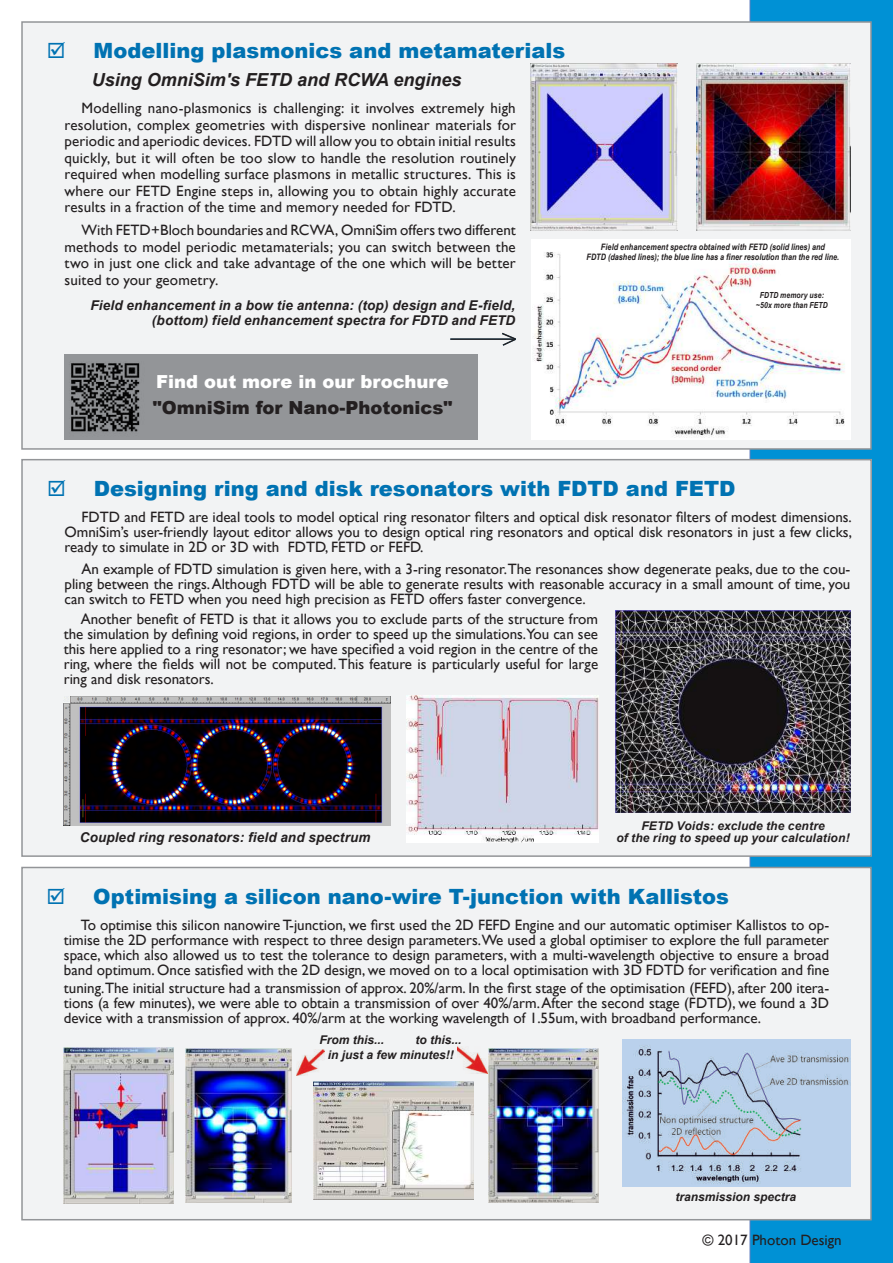
<style>
.page{position:relative;width:893px;height:1263px;background:#fff}
.page>*{position:absolute;margin:0;border:0;box-sizing:border-box;transform-origin:0 0}
.t1{font:900 21px "Arial";color:#0072b2}
.t2{font:italic 700 18px "Arial";color:#231f20}
.t3{font:900 18px "Arial";color:#231f20}
.t4{font:900 18px "Arial";color:#fff}
.t5{font:15px/15px "Gill Sans";color:#231f20;text-align:justify}
.t6{font:italic 700 13.5px/15px "Arial";letter-spacing:.01em;color:#231f20;text-align:right}
.t7{font:italic 700 12px/14.5px "Arial";letter-spacing:.005em;color:#231f20}
.t8{font:italic 700 8.85px/9.9px "Arial Narrow";color:#231f20;text-align:center}
.t9{font:italic 700 8.4px/9.9px "Arial Narrow";letter-spacing:.015em;color:#231f20;text-align:center}
</style>
<div class="page">
<div style="left:750px;top:0;width:143px;height:1263px;background:#0091d5"></div>
<div style="left:22px;top:867px;width:849px;height:353px;background:#f2f3f4"></div>
<div style="left:21px;top:867px;width:851px;height:353px;border:2px solid #939598"></div>
<div style="left:22px;top:460px;width:849px;height:396px;background:#f2f3f4"></div>
<div style="left:21px;top:459px;width:851px;height:398px;border:2px solid #939598"></div>
<div style="left:22px;top:22px;width:849px;height:427px;background:#f2f3f4"></div>
<div style="left:21px;top:21px;width:851px;height:429px;border:2px solid #939598"></div>
<div style="left:64px;top:354px;width:414px;height:85px;background:#939598"></div>
<img style="left:71px;top:363px;width:69px;height:69px">
<div style="left:531px;top:239px;width:319px;height:201px;background:#fff"></div>
<img style="left:533px;top:252px;width:312px;height:186px">
<img style="left:530px;top:64px;width:148px;height:167px">
<img style="left:697px;top:64px;width:153px;height:166px">
<img style="left:622px;top:1040px;width:228px;height:147px">
<img style="left:457px;top:1047px;width:31px;height:26px">
<img style="left:296px;top:1049px;width:29px;height:26px">
<img style="left:63px;top:1048px;width:110px;height:155px">
<img style="left:185px;top:1049px;width:107px;height:154px">
<img style="left:489px;top:1048px;width:110px;height:155px">
<img style="left:314px;top:1081px;width:159px;height:118px">
<img style="left:64px;top:696px;width:326px;height:129px">
<img style="left:407px;top:696px;width:191px;height:146px">
<hr style="left:450px;top:338px;width:65px;height:2px;background:#231f20">
<svg style="left:500px;top:332px;width:16px;height:14px"></svg>
<img style="left:616px;top:610px;width:234px;height:202px">
<h1 class="t1" style="left:47px;top:36px;width:520px">☑ Modelling plasmonics and metamaterials</h1>
<p class="t2" style="left:92px;top:68px;width:371px">Using OmniSim's FETD and RCWA engines</p>
<p class="t5" style="left:65px;top:100px;width:453px;line-height:16.5px;text-indent:17px">Modelling nano-plasmonics is challenging: it involves extremely high resolution, complex geometries with dispersive nonlinear materials for periodic and aperiodic devices. FDTD will allow you to obtain initial results quickly, but it will often be too slow to handle the resolution routinely required when modelling surface plasmons in metallic structures. This is where our FETD Engine steps in, allowing you to obtain highly accurate results in a fraction of the time and memory needed for FDTD.</p>
<p class="t5" style="left:65px;top:222px;width:453px;line-height:16.5px;text-indent:17px">With FETD+Bloch boundaries and RCWA, OmniSim offers two different methods to model periodic metamaterials; you can switch between the two in just one click and take advantage of the one which will be better suited to your geometry.</p>
<p class="t6" style="left:91px;top:298px;width:426px">Field enhancement in a bow tie antenna: (top) design and E-field, (bottom) field enhancement spectra for FDTD and FETD</p>
<p class="t4" style="left:156px;top:369px;width:294px">Find out more in our brochure</p>
<p class="t3" style="left:153px;top:394px;width:301px">"OmniSim for Nano-Photonics"</p>
<p class="t8" style="left:587px;top:242px;width:254px">Field enhancement spectra obtained with FETD (solid lines) and<br>FDTD (dashed lines); the blue line has a finer resolution than the red line.</p>
<p class="t9" style="left:756px;top:290px;width:73px">FDTD memory use: ~50x more than FETD</p>
<h1 class="t1" style="left:47px;top:473px;width:690px">☑ Designing ring and disk resonators with FDTD and FETD</h1>
<p class="t5" style="left:65px;top:510px;width:789px;text-indent:17px">FDTD and FETD are ideal tools to model optical ring resonator filters and optical disk resonator filters of modest dimensions.<br>OmniSim’s user-friendly layout editor allows you to design optical ring resonators and optical disk resonators in just a few clicks, ready to simulate in 2D or 3D with FDTD, FETD or FEFD.</p>
<p class="t5" style="left:65px;top:561px;width:787px;text-indent:17px">An example of FDTD simulation is given here, with a 3-ring resonator.The resonances show degenerate peaks, due to the cou&shy;pling between the rings. Although FDTD will be able to generate results with reasonable accuracy in a small amount of time, you can switch to FETD when you need high precision as FETD offers faster convergence.</p>
<p class="t5" style="left:64px;top:611px;width:536px;text-indent:17px">Another benefit of FETD is that it allows you to exclude parts of the structure from the simulation by defining void regions, in order to speed up the simulations.You can see this here applied to a ring resonator; we have specified a void region in the centre of the ring, where the fields will not be computed. This feature is particularly useful for large ring and disk resonators.</p>
<p class="t6" style="left:80px;top:830px;width:292px">Coupled ring resonators: field and spectrum</p>
<p class="t7" style="left:616px;top:820px;width:235px;line-height:12px;text-align:center">FETD Voids: exclude the centre<br>of the ring to speed up your calculation!</p>
<h1 class="t1" style="left:47px;top:881px;width:684px">☑ Optimising a silicon nano-wire T-junction with Kallistos</h1>
<p class="t5" style="left:64px;top:917px;width:767px;text-indent:17px">To optimise this silicon nanowire T-junction, we first used the 2D FEFD Engine and our automatic optimiser Kallistos to op&shy;timise the 2D performance with respect to three design parameters.We used a global optimiser to explore the full parameter space, which also allowed us to test the tolerance to design parameters, with a multi-wavelength objective to ensure a broad band optimum. Once satisfied with the 2D design, we moved on to a local optimisation with 3D FDTD for verification and fine</p>
<p class="t5" style="left:64px;top:980px;width:767px">tuning.The initial structure had a transmission of approx. 20%/arm. In the first stage of the optimisation (FEFD), after 200 itera&shy;tions (a few minutes), we were able to obtain a transmission of over 40%/arm. After the second stage (FDTD), we found a 3D device with a transmission of approx. 40%/arm at the working wavelength of 1.55um, with broadband performance.</p>
<p class="t7" style="left:320px;top:1033px;width:66px">From this...</p>
<p class="t7" style="left:328px;top:1033px;width:135px;text-indent:88px">to this... in just a few minutes!!</p>
<p class="t7" style="left:676px;top:1190px;width:122px">transmission spectra</p>
<p class="t5" style="left:702px;top:1232px;width:141px">© 2017 Photon Design</p>
</div>
